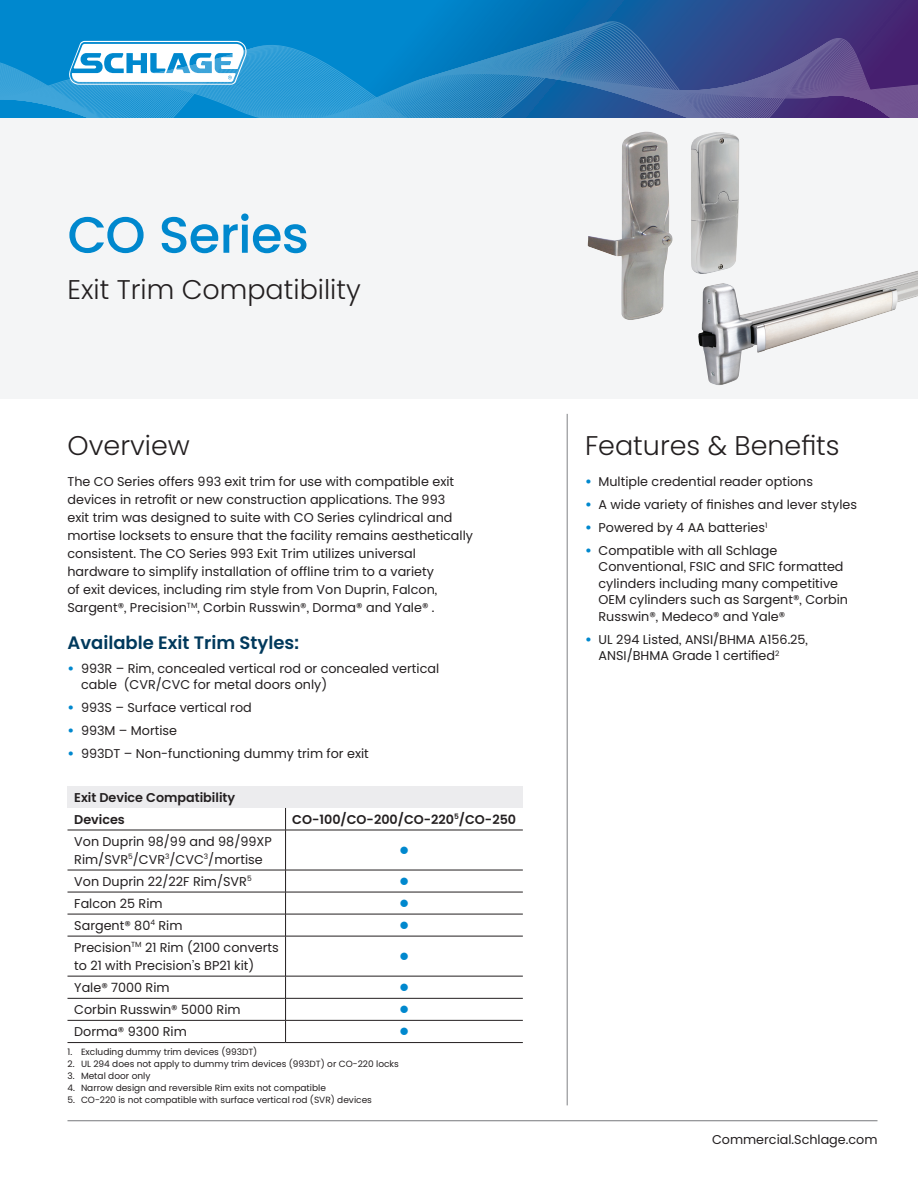
<style>
.page{position:relative;width:918px;height:1188px;background:#fff}
.page>*{position:absolute;margin:0;border:0;box-sizing:border-box;transform-origin:0 0}
.HDR_1_34_40pt{font:500 51px "Poppins";letter-spacing:-.015em;color:#0088ce}
.HDR_2_18_22pt{font:300 27px "Poppins";color:#231f20}
.HDR_4_12_16pt{font:600 18px "Poppins";color:#00395c}
.Body_8_5_12pt{font:12.75px/18px "Poppins";color:#231f20}
.Chart_Body_FL_8_5_12pt{font:12.75px/18px "Poppins";color:#231f20}
.Chart_Title_8_5_12pt{font:600 12.75px "Poppins";color:#231f20}
.Chart_Body_FL_8_5_12pt-2{font:12.75px "Wingdings";color:#0088ce}
.t1{font:9px "Poppins";color:#231f20}
.s1{font-size:16.5px;color:#0088ce}
</style>
<div class="page">
<svg style="left:0;top:0;width:918px;height:20px;background:#106db3"></svg>
<svg style="left:0;top:20px;width:918px;height:98px;background:#2972b2"></svg>
<svg style="left:69px;top:41px;width:178px;height:44px"></svg>
<div style="left:0;top:118px;width:918px;height:281px;background:#f4f5f6"></div>
<img style="left:587px;top:132px;width:152px;height:188px">
<img style="left:698px;top:270px;width:220px;height:115px">
<hr style="left:567px;top:414px;width:1px;height:691px;background:#808285">
<hr style="left:68px;top:1120px;width:810px;height:1px;background:#76787b">
<div style="left:68px;top:786px;width:455px;height:22px;background:#ececee"></div>
<svg style="left:285px;top:808px;width:1px;height:22px"></svg>
<hr style="left:68px;top:870px;width:218px;height:1px;background:#231f20">
<hr style="left:68px;top:892px;width:218px;height:1px;background:#231f20">
<hr style="left:68px;top:914px;width:218px;height:1px;background:#231f20">
<hr style="left:68px;top:936px;width:218px;height:1px;background:#231f20">
<hr style="left:68px;top:976px;width:218px;height:1px;background:#231f20">
<hr style="left:68px;top:998px;width:218px;height:1px;background:#231f20">
<hr style="left:68px;top:1020px;width:218px;height:1px;background:#231f20">
<hr style="left:68px;top:830px;width:218px;height:1px;background:#231f20">
<hr style="left:286px;top:830px;width:237px;height:1px;background:#231f20">
<hr style="left:285px;top:830px;width:1px;height:40px;background:#231f20">
<hr style="left:286px;top:870px;width:237px;height:1px;background:#231f20">
<hr style="left:286px;top:892px;width:237px;height:1px;background:#231f20">
<hr style="left:286px;top:914px;width:237px;height:1px;background:#231f20">
<svg style="left:285px;top:870px;width:1px;height:66px"></svg>
<hr style="left:286px;top:936px;width:237px;height:1px;background:#231f20">
<hr style="left:285px;top:936px;width:1px;height:40px;background:#231f20">
<hr style="left:286px;top:976px;width:237px;height:1px;background:#231f20">
<hr style="left:286px;top:998px;width:237px;height:1px;background:#231f20">
<hr style="left:286px;top:1020px;width:237px;height:1px;background:#231f20">
<svg style="left:285px;top:976px;width:1px;height:66px"></svg>
<hr style="left:68px;top:1042px;width:218px;height:1px;background:#231f20">
<hr style="left:286px;top:1042px;width:237px;height:1px;background:#231f20">
<p class="HDR_1_34_40pt" style="left:68px;top:205px;width:243px">CO Series</p>
<p class="HDR_2_18_22pt" style="left:68px;top:274px;width:295px">Exit Trim Compatibility</p>
<p class="HDR_2_18_22pt" style="left:68px;top:430px;width:124px">Overview</p>
<p class="HDR_2_18_22pt" style="left:585px;top:430px;width:256px">Features &amp; Benefits</p>
<p class="Body_8_5_12pt" style="left:68px;top:472px;width:407px">The CO Series offers 993 exit trim for use with compatible exit devices in retrofit or new construction applications. The 993<br>exit trim was designed to suite with CO Series cylindrical and mortise locksets to ensure that the facility remains aesthetically consistent. The CO Series 993 Exit Trim utilizes universal hardware to simplify installation of offline trim to a variety<br>of exit devices, including rim style from Von Duprin, Falcon, Sargent®, Precision<sup>TM</sup>, Corbin Russwin®, Dorma® and Yale® .</p>
<p class="HDR_4_12_16pt" style="left:68px;top:633px;width:234px">Available Exit Trim Styles:</p>
<p class="Body_8_5_12pt" style="left:81px;top:660px;width:360px;line-height:16.5px;text-indent:-14px"><span class="s1">•</span> 993R – Rim, concealed vertical rod or concealed vertical cable (CVR/CVC for metal doors only)</p>
<p class="Body_8_5_12pt" style="left:68px;top:699px;width:186px"><span class="s1">•</span> 993S – Surface vertical rod</p>
<p class="Body_8_5_12pt" style="left:68px;top:722px;width:111px"><span class="s1">•</span> 993M – Mortise</p>
<p class="Body_8_5_12pt" style="left:68px;top:745px;width:303px"><span class="s1">•</span> 993DT – Non-functioning dummy trim for exit</p>
<p class="Chart_Title_8_5_12pt" style="left:74px;top:790px;width:162px">Exit Device Compatibility</p>
<p class="Chart_Title_8_5_12pt" style="left:74px;top:812px;width:52px">Devices</p>
<p class="Chart_Title_8_5_12pt" style="left:292px;top:812px;width:225px">CO-100/CO-200/CO-220<sup>5</sup>/CO-250</p>
<p class="Chart_Body_FL_8_5_12pt" style="left:74px;top:832px;width:199px">Von Duprin 98/99 and 98/99XP<br>Rim/SVR<sup>5</sup>/CVR<sup>3</sup>/CVC<sup>3</sup>/mortise</p>
<p class="Chart_Body_FL_8_5_12pt-2" style="left:399px;top:843px;width:11px">●</p>
<p class="Chart_Body_FL_8_5_12pt" style="left:74px;top:872px;width:179px">Von Duprin 22/22F Rim/SVR<sup>5</sup></p>
<p class="Chart_Body_FL_8_5_12pt-2" style="left:399px;top:874px;width:11px">●</p>
<p class="Chart_Body_FL_8_5_12pt" style="left:74px;top:894px;width:90px">Falcon 25 Rim</p>
<p class="Chart_Body_FL_8_5_12pt-2" style="left:399px;top:897px;width:11px">●</p>
<p class="Chart_Body_FL_8_5_12pt" style="left:74px;top:916px;width:110px">Sargent® 80<sup>4</sup> Rim</p>
<p class="Chart_Body_FL_8_5_12pt-2" style="left:399px;top:919px;width:11px">●</p>
<p class="Chart_Body_FL_8_5_12pt" style="left:74px;top:938px;width:206px">Precision<sup>TM</sup> 21 Rim (2100 converts to 21 with Precision’s BP21 kit)</p>
<p class="Chart_Body_FL_8_5_12pt-2" style="left:399px;top:950px;width:11px">●</p>
<p class="Chart_Body_FL_8_5_12pt" style="left:74px;top:978px;width:97px">Yale® 7000 Rim</p>
<p class="Chart_Body_FL_8_5_12pt-2" style="left:399px;top:981px;width:11px">●</p>
<p class="Chart_Body_FL_8_5_12pt" style="left:74px;top:1000px;width:168px">Corbin Russwin® 5000 Rim</p>
<p class="Chart_Body_FL_8_5_12pt-2" style="left:399px;top:1003px;width:11px">●</p>
<p class="Chart_Body_FL_8_5_12pt" style="left:74px;top:1023px;width:114px">Dorma® 9300 Rim</p>
<p class="Chart_Body_FL_8_5_12pt-2" style="left:399px;top:1025px;width:11px">●</p>
<p class="t1" style="left:68px;top:1046px;width:191px">1. Excluding dummy trim devices (993DT)</p>
<p class="t1" style="left:68px;top:1058px;width:333px">2. UL 294 does not apply to dummy trim devices (993DT) or CO-220 locks</p>
<p class="t1" style="left:68px;top:1070px;width:84px">3. Metal door only</p>
<p class="t1" style="left:68px;top:1082px;width:260px">4. Narrow design and reversible Rim exits not compatible</p>
<p class="t1" style="left:68px;top:1094px;width:306px">5. CO-220 is not compatible with surface vertical rod (SVR) devices</p>
<p class="Body_8_5_12pt" style="left:585px;top:472px;width:230px"><span class="s1">•</span> Multiple credential reader options</p>
<p class="Body_8_5_12pt" style="left:585px;top:495px;width:274px"><span class="s1">•</span> A wide variety of finishes and lever styles</p>
<p class="Body_8_5_12pt" style="left:585px;top:518px;width:184px"><span class="s1">•</span> Powered by 4 AA batteries<sup>1</sup></p>
<p class="Body_8_5_12pt" style="left:598px;top:542px;width:251px;line-height:16.5px;text-indent:-14px"><span class="s1">•</span> Compatible with all Schlage Conventional, FSIC and SFIC formatted cylinders including many competitive OEM cylinders such as Sargent®, Corbin Russwin®, Medeco® and Yale®</p>
<p class="Body_8_5_12pt" style="left:598px;top:631px;width:211px;line-height:16.5px;text-indent:-14px"><span class="s1">•</span> UL 294 Listed, ANSI/BHMA A156.25,<br>ANSI/BHMA Grade 1 certified<sup>2</sup></p>
<p class="Body_8_5_12pt" style="left:712px;top:1131px;width:167px">Commercial.Schlage.com</p>
</div>
